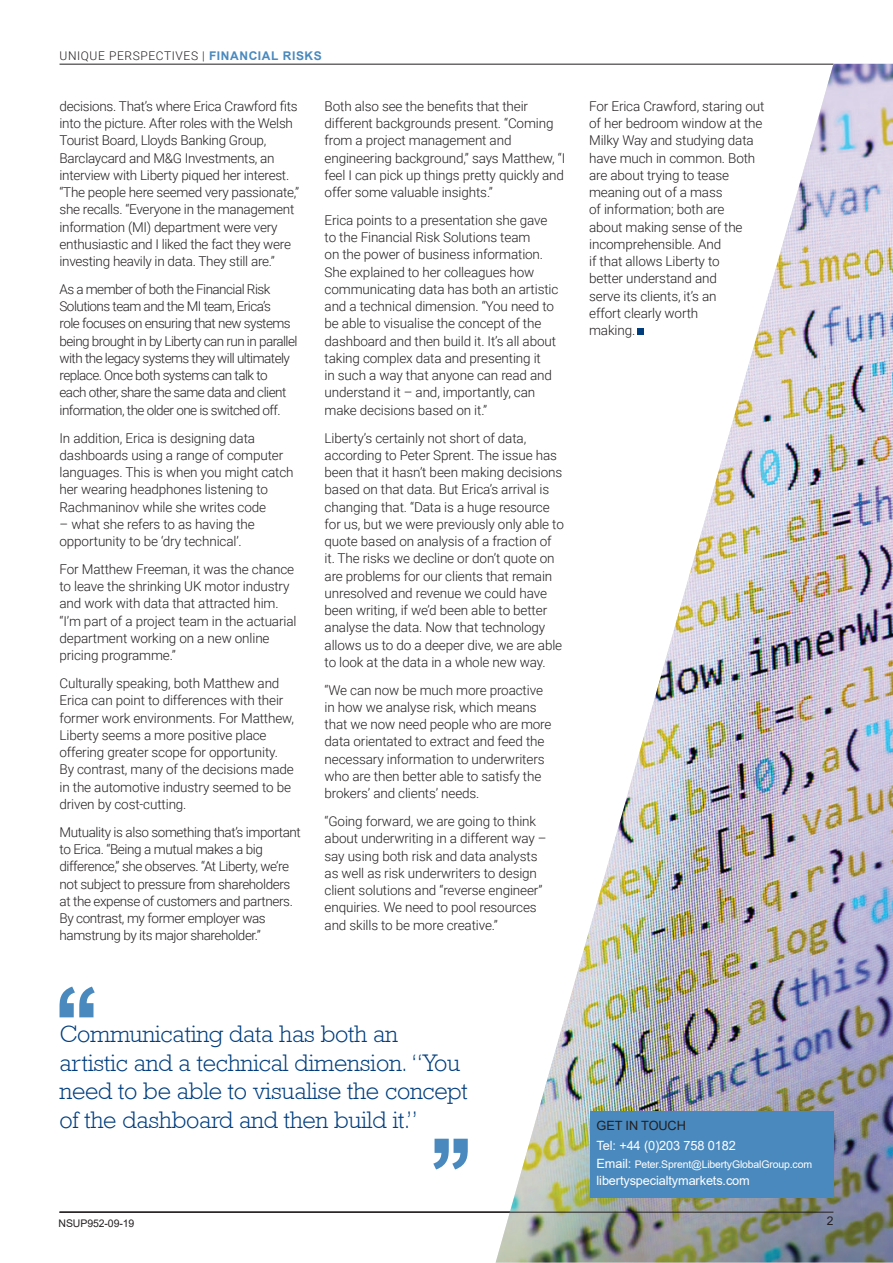
<style>
.page{position:relative;width:893px;height:1263px;background:#fff}
.page>*{position:absolute;margin:0;border:0;box-sizing:border-box;transform-origin:0 0}
.t1{font:300 24px/28.5px "Rockwell";letter-spacing:-.01em;color:#013d7d}
.Body_copy{font:300 13.5px/17.2px "Roboto";letter-spacing:-.01em;color:#231f20}
.Body_copy-2{font:300 13.5px/17.2px "Roboto";letter-spacing:-.04em;color:#231f20}
.Body_copy-3{font:300 13.5px/17.2px "Roboto";letter-spacing:-.03em;color:#231f20}
.t2{font:12.75px "Arial";letter-spacing:-.01em;color:#fff}
.t3{font:12.75px "Arial";letter-spacing:-.01em;color:#231f20}
.t4{font:300 12px "Roboto";letter-spacing:.05em;color:#231f20}
.t5{font:12px "Arial";color:#231f20}
.t6{font:10.5px "Arial";letter-spacing:-.015em;color:#fff}
.t7{font:10.5px "Arial";letter-spacing:-.01em;color:#231f20}
.s1{font-family:"Arial";font-weight:700;color:#4a89be}
.s2{font-size:12.75px}
</style>
<div class="page">
<hr style="left:60px;top:64px;width:773px;height:1px;background:#231f20">
<img style="left:496px;top:64px;width:397px;height:1198px">
<div style="left:590px;top:1111px;width:243px;height:86px;background:#4a89be"></div>
<svg style="left:638px;top:329px;width:6px;height:6px"></svg>
<hr style="left:60px;top:1212px;width:773px;height:1px;background:#231f20">
<svg style="left:60px;top:986px;width:35px;height:31px"></svg>
<svg style="left:433px;top:1139px;width:35px;height:30px"></svg>
<p class="t4" style="left:60px;top:47px;width:264px">UNIQUE PERSPECTIVES | <span class="s1">FINANCIAL RISKS</span></p>
<p class="Body_copy" style="left:60px;top:97px;width:241px">decisions. That’s where Erica Crawford fits into the picture. After roles with the Welsh Tourist Board, Lloyds Banking Group, Barclaycard and M&amp;G Investments, an interview with Liberty piqued her interest. “The people here seemed very passionate,” she recalls. “Everyone in the management information (MI) department were very enthusiastic and I liked the fact they were investing heavily in data. They still are.”</p>
<p class="Body_copy-2" style="left:60px;top:280px;width:240px">As a member of both the Financial Risk Solutions team and the MI team, Erica’s<br>role focuses on ensuring that new systems being brought in by Liberty can run in parallel with the legacy systems they will ultimately replace. Once both systems can talk to each other, share the same data and client information, the older one is switched off.</p>
<p class="Body_copy" style="left:60px;top:429px;width:236px">In addition, Erica is designing data dashboards using a range of computer languages. This is when you might catch her wearing headphones listening to Rachmaninov while she writes code</p>
<p class="Body_copy" style="left:60px;top:515px;width:197px">– what she refers to as having the opportunity to be ‘dry technical’.</p>
<p class="Body_copy" style="left:60px;top:560px;width:238px">For Matthew Freeman, it was the chance to leave the shrinking UK motor industry and work with data that attracted him. “I’m part of a project team in the actuarial department working on a new online pricing programme.”</p>
<p class="Body_copy" style="left:60px;top:674px;width:236px">Culturally speaking, both Matthew and Erica can point to differences with their former work environments. For Matthew, Liberty seems a more positive place offering greater scope for opportunity.<br>By contrast, many of the decisions made in the automotive industry seemed to be driven by cost-cutting.</p>
<p class="Body_copy-3" style="left:60px;top:823px;width:243px">Mutuality is also something that’s important to Erica. “Being a mutual makes a big difference,” she observes. “At Liberty, we’re not subject to pressure from shareholders at the expense of customers and partners.<br>By contrast, my former employer was hamstrung by its major shareholder.”</p>
<p class="Body_copy" style="left:325px;top:97px;width:242px">Both also see the benefits that their different backgrounds present. “Coming from a project management and engineering background,” says Matthew, “I feel I can pick up things pretty quickly and offer some valuable insights.”</p>
<p class="Body_copy" style="left:325px;top:211px;width:235px">Erica points to a presentation she gave to the Financial Risk Solutions team<br>on the power of business information.<br>She explained to her colleagues how communicating data has both an artistic and a technical dimension. “You need to be able to visualise the concept of the dashboard and then build it. It’s all about taking complex data and presenting it<br>in such a way that anyone can read and understand it – and, importantly, can make decisions based on it.”</p>
<p class="Body_copy" style="left:325px;top:429px;width:241px">Liberty’s certainly not short of data, according to Peter Sprent. The issue has been that it hasn’t been making decisions based on that data. But Erica’s arrival is changing that. “Data is a huge resource for us, but we were previously only able to quote based on analysis of a fraction of it. The risks we decline or don’t quote on are problems for our clients that remain unresolved and revenue we could have been writing, if we’d been able to better analyse the data. Now that technology allows us to do a deeper dive, we are able to look at the data in a whole new way.</p>
<p class="Body_copy" style="left:325px;top:681px;width:228px">“We can now be much more proactive in how we analyse risk, which means that we now need people who are more data orientated to extract and feed the necessary information to underwriters who are then better able to satisfy the brokers’ and clients’ needs.</p>
<p class="Body_copy" style="left:325px;top:812px;width:224px">“Going forward, we are going to think about underwriting in a different way – say using both risk and data analysts as well as risk underwriters to design client solutions and “reverse engineer” enquiries. We need to pool resources and skills to be more creative.”</p>
<p class="Body_copy" style="left:589px;top:97px;width:177px">For Erica Crawford, staring out of her bedroom window at the<br>Milky Way and studying data have much in common. Both are about trying to tease meaning out of a mass<br>of information; both are<br>about making sense of the incomprehensible. And<br>if that allows Liberty to<br>better understand and<br>serve its clients, it’s an<br>effort clearly worth<br>making.</p>
<p class="t1" style="left:60px;top:1020px;width:410px">Communicating data has both an artistic and a technical dimension. “You need to be able to visualise the concept of the dashboard and then build it.”</p>
<p class="t7" style="left:59px;top:1216px;width:77px">NSUP952-09-19</p>
<p class="t3" style="left:597px;top:1116px;width:91px">GET IN TOUCH</p>
<p class="t2" style="left:597px;top:1137px;width:141px">Tel: +44 (0)203 758 0182</p>
<p class="t6" style="left:597px;top:1157px;width:217px"><span class="s2">Email:</span> Peter.Sprent@LibertyGlobalGroup.com</p>
<p class="t2" style="left:597px;top:1172px;width:155px">libertyspecialtymarkets.com</p>
<p class="t5" style="left:827px;top:1212px;width:8px">2</p>
</div>
